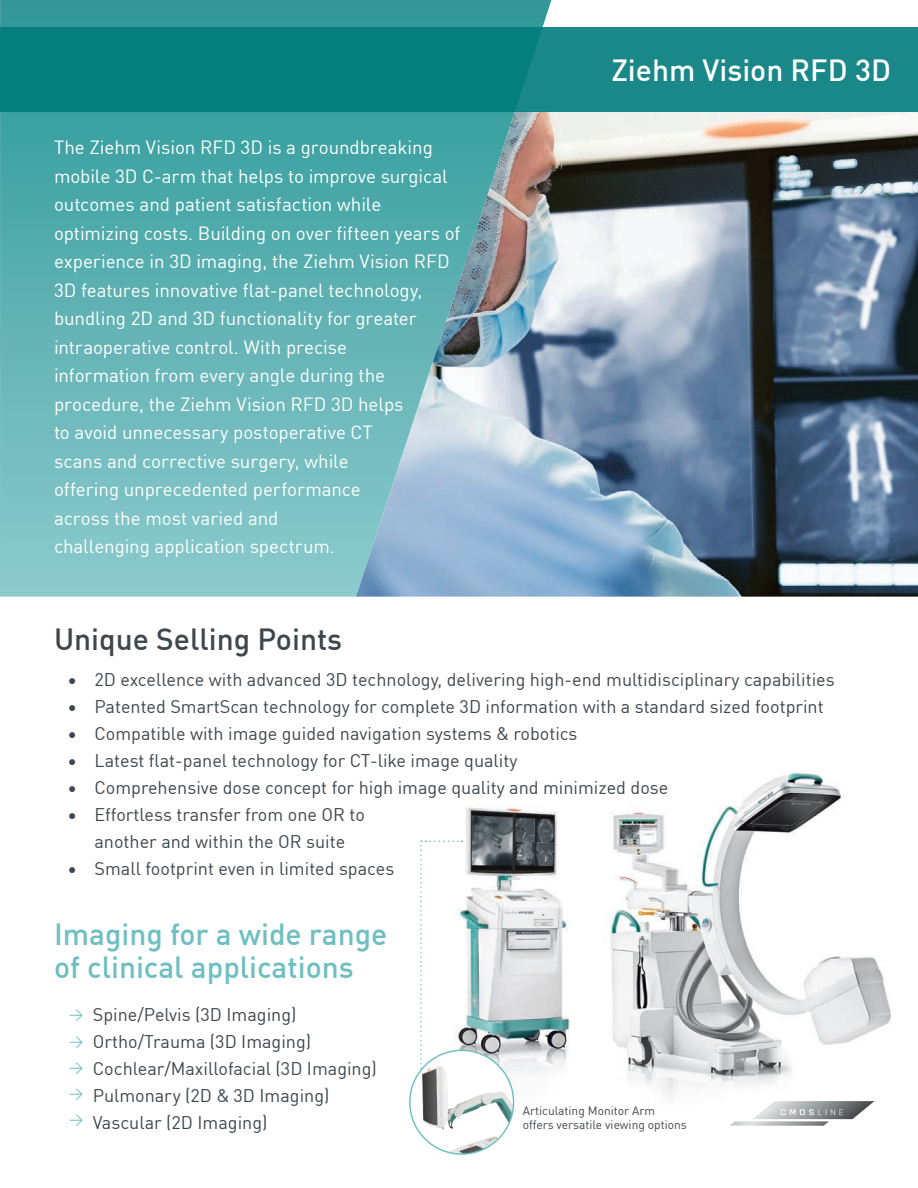
<style>
.page{position:relative;width:918px;height:1188px;background:#fff}
.page>*{position:absolute;margin:0;border:0;box-sizing:border-box;transform-origin:0 0}
.t1{font:500 30px/33px "DINOT";color:#6fbfc2}
.t2{font:500 30px "DINOT";color:#3d474e}
.t3{font:500 30px "DINOT";color:#fff}
.t4{font:18.75px/28.5px "DINOT";letter-spacing:-.005em;color:#fff}
.t5{font:18px/27px "DINOT";color:#3d474e;text-align:center}
.t6{font:13.95px "DINOT";color:#6fbfc2}
.t7{font:12px "DINOT";color:#3d474e}
</style>
<div class="page">
<svg style="left:0;top:0;width:552px;height:597px;background:#61b3b4"></svg>
<img style="left:356px;top:111px;width:562px;height:486px">
<div style="left:0;top:27px;width:918px;height:84px;background:linear-gradient(to right,#007b7b,#1d8a8a)"></div>
<img style="left:443px;top:771px;width:448px;height:334px">
<img style="left:719px;top:1101px;width:166px;height:25px">
<svg style="left:420px;top:841px;width:42px;height:218px"></svg>
<svg style="left:410px;top:1050px;width:104px;height:104px"></svg>
<img style="left:410px;top:1059px;width:104px;height:95px">
<p class="t4" style="left:54px;top:132px;width:408px">The Ziehm Vision RFD 3D is a groundbreaking mobile 3D C-arm that helps to improve surgical outcomes and patient satisfaction while optimizing costs. Building on over fifteen years of experience in 3D imaging, the Ziehm Vision RFD 3D features innovative flat-panel technology, bundling 2D and 3D functionality for greater intraoperative control. With precise<br>information from every angle during the procedure, the Ziehm Vision RFD 3D helps<br>to avoid unnecessary postoperative CT<br>scans and corrective surgery, while<br>offering unprecedented performance<br>across the most varied and<br>challenging application spectrum.</p>
<p class="t3" style="left:611px;top:47px;width:281px">Ziehm Vision RFD 3D</p>
<p class="t2" style="left:54px;top:616px;width:290px">Unique Selling Points</p>
<p class="t5" style="left:68px;top:665px;width:769px">• 2D excellence with advanced 3D technology, delivering high-end multidisciplinary capabilities</p>
<p class="t5" style="left:68px;top:692px;width:758px">• Patented SmartScan technology for complete 3D information with a standard sized footprint</p>
<p class="t5" style="left:68px;top:719px;width:512px">• Compatible with image guided navigation systems &amp; robotics</p>
<p class="t5" style="left:68px;top:746px;width:452px">• Latest flat-panel technology for CT-like image quality</p>
<p class="t5" style="left:68px;top:773px;width:602px">• Comprehensive dose concept for high image quality and minimized dose</p>
<p class="t5" style="left:68px;top:800px;width:299px">• Effortless transfer from one OR to another and within the OR suite</p>
<p class="t5" style="left:68px;top:854px;width:328px">• Small footprint even in limited spaces</p>
<p class="t1" style="left:54px;top:915px;width:335px">Imaging for a wide range of clinical applications</p>
<p class="t5" style="left:93px;top:999px;width:205px">Spine/Pelvis (3D Imaging)</p>
<p class="t5" style="left:93px;top:1026px;width:220px">Ortho/Trauma (3D Imaging)</p>
<p class="t5" style="left:93px;top:1053px;width:286px">Cochlear/Maxillofacial (3D Imaging)</p>
<p class="t5" style="left:93px;top:1080px;width:238px">Pulmonary (2D &amp; 3D Imaging)</p>
<p class="t5" style="left:93px;top:1107px;width:176px">Vascular (2D Imaging)</p>
<p class="t6" style="left:69px;top:1003px;width:16px">→</p>
<p class="t6" style="left:69px;top:1030px;width:16px">→</p>
<p class="t6" style="left:69px;top:1056px;width:16px">→</p>
<p class="t6" style="left:69px;top:1082px;width:16px">→</p>
<p class="t6" style="left:69px;top:1108px;width:16px">→</p>
<p class="t7" style="left:523px;top:1101px;width:134px">Articulating Monitor Arm</p>
<p class="t7" style="left:523px;top:1115px;width:166px">offers versatile viewing options</p>
</div>
